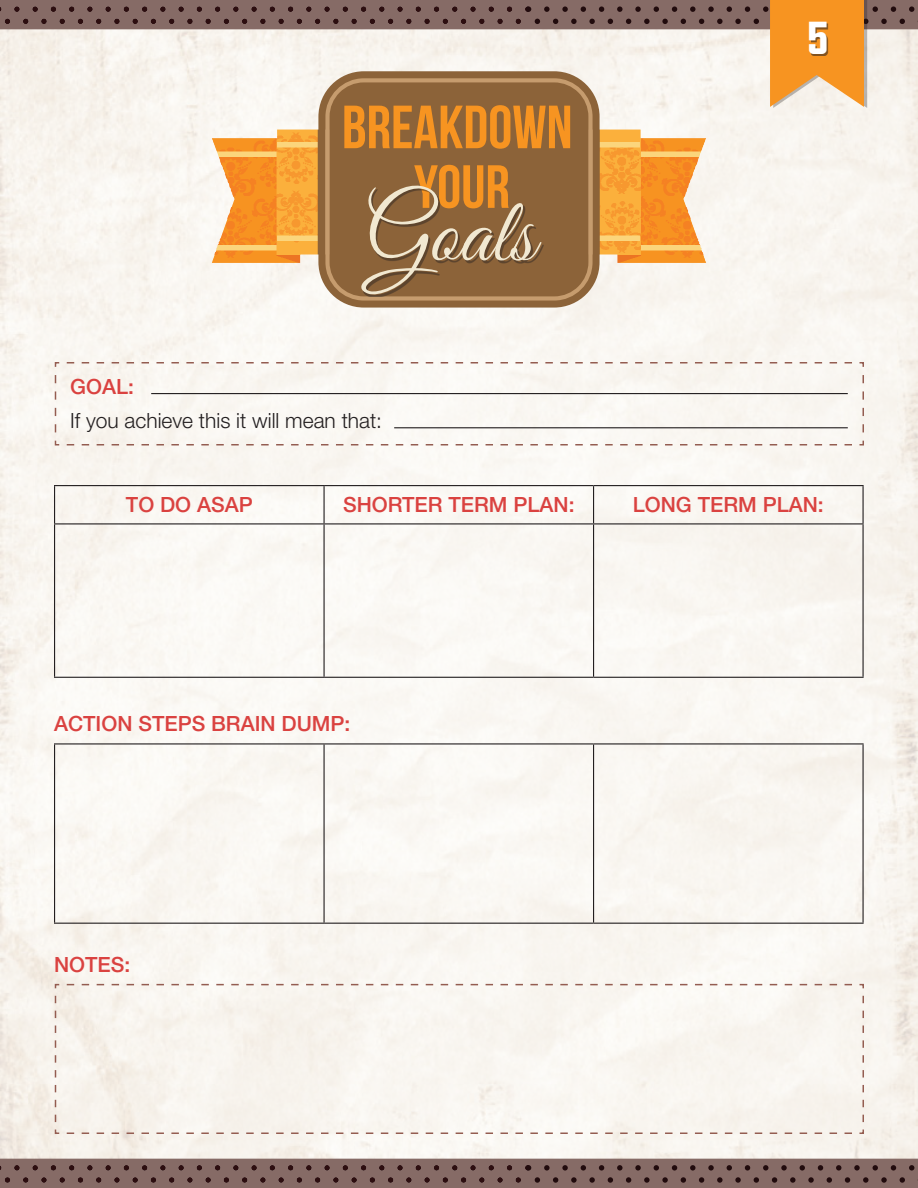
<style>
.page{position:relative;width:918px;height:1188px;background:#fff}
.page>*{position:absolute;margin:0;border:0;box-sizing:border-box;transform-origin:0 0}
.t1{font:91.35px "Great Vibes";color:#f1e8d1}
.t2{font:60.9px "Bebas Neue";color:#f79421}
.t3{font:39px "Evogria";color:#fff}
.t4{font:500 21px "Helvetica Neue LT Std";color:#da4240}
.t5{font:300 21px "Helvetica Neue LT Std";color:#231f20}
</style>
<div class="page">
<svg style="left:0;top:1159px;width:918px;height:29px;background:#7d625e"></svg>
<div style="left:318px;top:71px;width:282px;height:237px;background:#8c6339;border-radius:45px"></div>
<svg style="left:325px;top:108px;width:268px;height:193px"></svg>
<img style="left:212px;top:130px;width:494px;height:133px">
<div style="left:364px;top:188px;width:180px;height:109px;background:#231f20;opacity:.45"></div>
<svg style="left:0;top:0;width:918px;height:108px"></svg>
<div style="left:811px;top:23px;width:17px;height:33px;background:#231f20;opacity:.55"></div>
<div style="left:54px;top:361px;width:811px;height:85px;background:#faf7f2"></div>
<svg style="left:54px;top:983px;width:811px;height:152px"></svg>
<hr style="left:54px;top:485px;width:270px;height:1px;background:#231f20">
<hr style="left:54px;top:486px;width:1px;height:37px;background:#231f20">
<hr style="left:324px;top:485px;width:270px;height:1px;background:#231f20">
<hr style="left:324px;top:486px;width:1px;height:37px;background:#231f20">
<hr style="left:594px;top:485px;width:270px;height:1px;background:#231f20">
<hr style="left:593px;top:486px;width:1px;height:37px;background:#231f20">
<hr style="left:862px;top:486px;width:2px;height:37px;background:#231f20">
<hr style="left:54px;top:523px;width:270px;height:1px;background:#231f20">
<hr style="left:54px;top:524px;width:1px;height:153px;background:#231f20">
<hr style="left:324px;top:523px;width:270px;height:1px;background:#231f20">
<hr style="left:324px;top:524px;width:1px;height:153px;background:#231f20">
<hr style="left:594px;top:523px;width:270px;height:1px;background:#231f20">
<hr style="left:593px;top:524px;width:1px;height:153px;background:#231f20">
<hr style="left:862px;top:524px;width:2px;height:153px;background:#231f20">
<hr style="left:54px;top:677px;width:270px;height:1px;background:#231f20">
<hr style="left:324px;top:677px;width:270px;height:1px;background:#231f20">
<hr style="left:594px;top:677px;width:270px;height:1px;background:#231f20">
<hr style="left:54px;top:743px;width:270px;height:2px;background:#231f20">
<hr style="left:54px;top:745px;width:1px;height:178px;background:#231f20">
<hr style="left:324px;top:743px;width:270px;height:2px;background:#231f20">
<hr style="left:324px;top:745px;width:1px;height:178px;background:#231f20">
<hr style="left:594px;top:743px;width:270px;height:2px;background:#231f20">
<hr style="left:593px;top:745px;width:1px;height:178px;background:#231f20">
<hr style="left:862px;top:745px;width:2px;height:178px;background:#231f20">
<hr style="left:54px;top:923px;width:270px;height:1px;background:#231f20">
<hr style="left:324px;top:923px;width:270px;height:1px;background:#231f20">
<hr style="left:594px;top:923px;width:270px;height:1px;background:#231f20">
<p class="t2" style="left:342px;top:94px;width:232px">BREAKDOWN</p>
<p class="t2" style="left:414px;top:153px;width:97px">YOUR</p>
<p class="t1" style="left:366px;top:183px;width:171px">Goals</p>
<p class="t4" style="left:70px;top:374px;width:65px">GOAL:</p>
<p class="t5" style="left:70px;top:408px;width:313px">If you achieve this it will mean that:</p>
<p class="t3" style="left:805px;top:11px;width:26px">5</p>
<p class="t4" style="left:126px;top:492px;width:128px">TO DO ASAP</p>
<p class="t4" style="left:343px;top:492px;width:233px">SHORTER TERM PLAN:</p>
<p class="t4" style="left:633px;top:492px;width:192px">LONG TERM PLAN:</p>
<p class="t4" style="left:54px;top:711px;width:298px">ACTION STEPS BRAIN DUMP:</p>
<p class="t4" style="left:54px;top:952px;width:78px">NOTES:</p>
</div>
